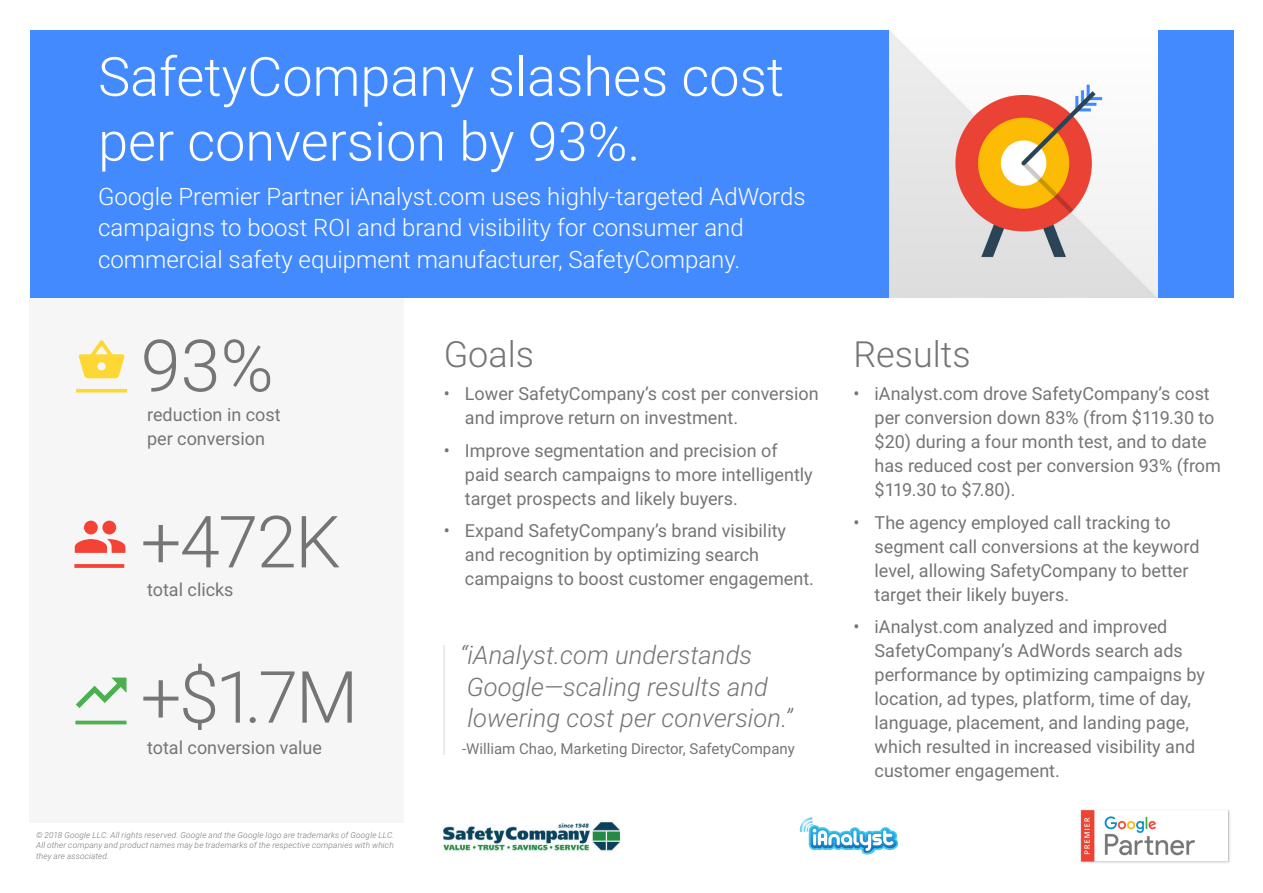
<style>
.page{position:relative;width:1263px;height:893px;background:#fff}
.page>*{position:absolute;margin:0;border:0;box-sizing:border-box;transform-origin:0 0}
.Stats{font:300 72px "Roboto";letter-spacing:-.02em;color:#757575}
.t1{font:300 54px/64.8px "Roboto";color:#fff}
.t2{font:300 36px "Roboto";color:#757575}
.t3{font:italic 300 25.5px/31.5px "Roboto";color:#757575}
.t4{font:300 24px/31.5px "Roboto";color:#fff}
.t5{font:18px/24px "Roboto";color:#757575}
.Quote_author{font:15px "Roboto";color:#757575}
.t6{font:italic 300 8.25px/10.5px "Roboto";letter-spacing:.02em;color:#757575;text-align:justify}
</style>
<div class="page">
<div style="left:30px;top:298px;width:374px;height:525px;background:#f6f6f6"></div>
<div style="left:30px;top:30px;width:1203px;height:268px;background:#448aff"></div>
<svg style="left:79px;top:340px;width:45px;height:38px"></svg>
<hr style="left:76px;top:389px;width:51px;height:3px;background:#fdd835">
<hr style="left:75px;top:721px;width:51px;height:3px;background:#4caf50">
<svg style="left:76px;top:678px;width:50px;height:30px"></svg>
<svg style="left:74px;top:564px;width:50px;height:4px"></svg>
<svg style="left:75px;top:521px;width:50px;height:32px"></svg>
<img style="left:1080px;top:810px;width:150px;height:53px">
<hr style="left:444px;top:645px;width:1px;height:110px;background:#d7d7d7">
<img style="left:889px;top:30px;width:269px;height:268px">
<svg style="left:800px;top:817px;width:98px;height:38px"></svg>
<img style="left:444px;top:821px;width:176px;height:32px">
<h1 class="t1" style="left:98px;top:42px;width:687px">SafetyCompany slashes cost per conversion by 93%.</h1>
<h1 class="t4" style="left:98px;top:180px;width:709px">Google Premier Partner iAnalyst.com uses highly-targeted AdWords campaigns to boost ROI and brand visibility for consumer and commercial safety equipment manufacturer, SafetyCompany.</h1>
<p class="Stats" style="left:141px;top:315px;width:134px">93%</p>
<p class="t5" style="left:147px;top:402px;width:135px">reduction in cost per conversion</p>
<p class="Stats" style="left:141px;top:491px;width:201px">+472K</p>
<p class="t5" style="left:147px;top:577px;width:88px">total clicks</p>
<p class="Stats" style="left:141px;top:647px;width:219px">+$1.7M</p>
<p class="t5" style="left:147px;top:734px;width:176px">total conversion value</p>
<p class="t6" style="left:36px;top:829px;width:360px">© 2018 Google LLC. All rights reserved. Google and the Google logo are trademarks of Google LLC.<br>All other company and product names may be trademarks of the respective companies with which they are associated.</p>
<h2 class="t2" style="left:444px;top:329px;width:92px">Goals</h2>
<h2 class="t2" style="left:853px;top:329px;width:119px">Results</h2>
<p class="t5" style="left:465px;top:381px;width:355px;text-indent:-21px">• Lower SafetyCompany’s cost per conversion and improve return on investment.</p>
<p class="t5" style="left:465px;top:437px;width:349px;text-indent:-21px">• Improve segmentation and precision of paid search campaigns to more intelligently target prospects and likely buyers.</p>
<p class="t5" style="left:465px;top:518px;width:351px;text-indent:-21px">• Expand SafetyCompany’s brand visibility and recognition by optimizing search campaigns to boost customer engagement.</p>
<p class="t3" style="left:460px;top:638px;width:334px">“iAnalyst.com understands<br>Google—scaling results and lowering cost per conversion.”</p>
<p class="Quote_author" style="left:462px;top:738px;width:334px">-William Chao, Marketing Director, SafetyCompany</p>
<p class="t5" style="left:874px;top:381px;width:348px;text-indent:-21px">• iAnalyst.com drove SafetyCompany’s cost per conversion down 83% (from $119.30 to $20) during a four month test, and to date has reduced cost per conversion 93% (from $119.30 to $7.80).</p>
<p class="t5" style="left:874px;top:509px;width:327px;text-indent:-21px">• The agency employed call tracking to segment call conversions at the keyword level, allowing SafetyCompany to better target their likely buyers.</p>
<p class="t5" style="left:874px;top:614px;width:332px;text-indent:-21px">• iAnalyst.com analyzed and improved SafetyCompany’s AdWords search ads performance by optimizing campaigns by location, ad types, platform, time of day, language, placement, and landing page, which resulted in increased visibility and customer engagement.</p>
</div>
